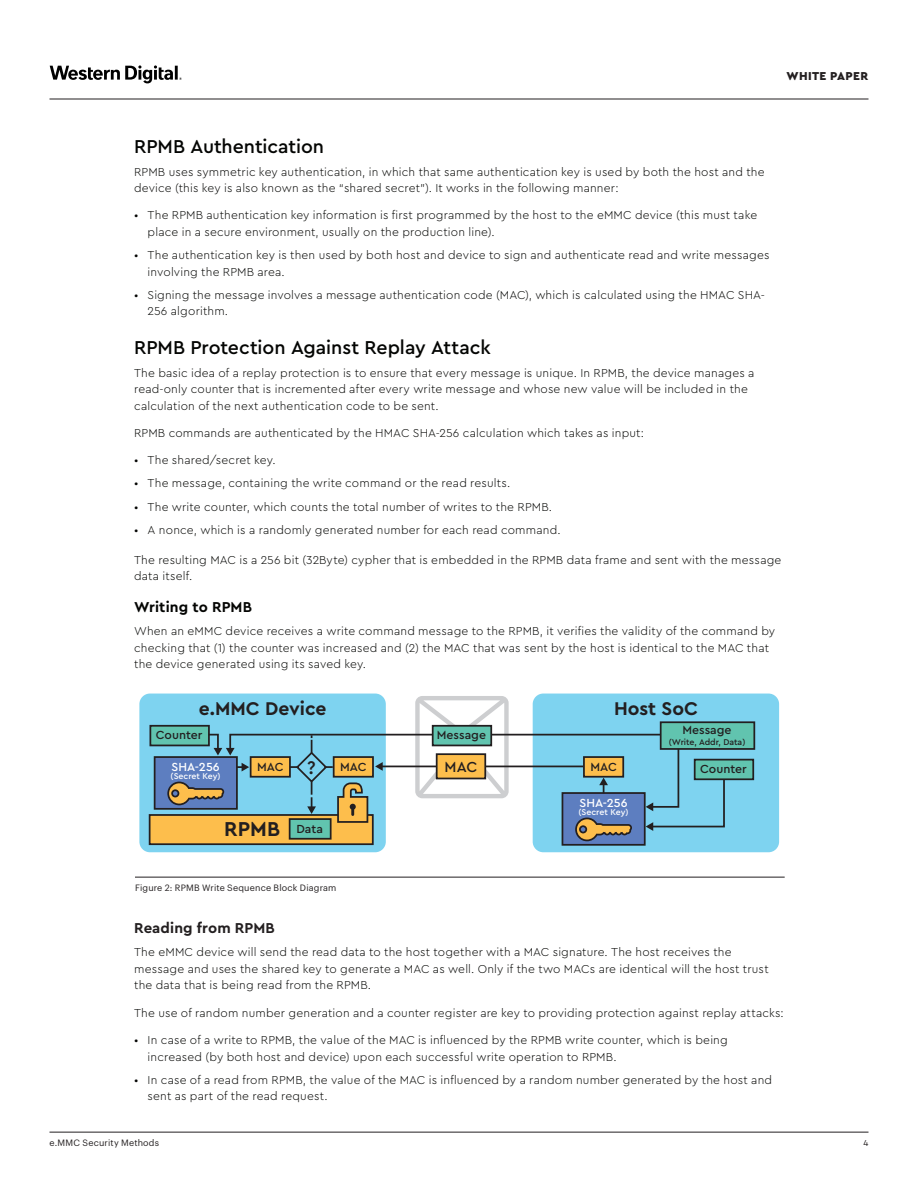
<style>
.page{position:relative;width:918px;height:1188px;background:#fff}
.page>*{position:absolute;margin:0;border:0;box-sizing:border-box;transform-origin:0 0}
.t1{font:700 21px "Cera PRO";color:#231f20}
.SUBTITLE{font:500 19.5px "Cera PRO";letter-spacing:-.005em;color:#040503}
.t2{font:700 19.35px "Cera PRO";color:#231f20}
.t3{font:500 19.35px "Cera PRO";color:#231f20}
.t4{font:500 15.15px "Cera PRO";color:#231f20}
.BODY_COPY_BOLD{font:700 15px "Cera PRO";letter-spacing:.01em;color:#231f20}
.BODY_COPY_BOLD-2{font:700 15px "Cera PRO";letter-spacing:.005em;color:#040503}
.t5{font:500 12.3px "Cera PRO";color:#231f20}
.t6{font:500 12.3px "Cera PRO";color:#fff}
.BODY_COPY{font:300 12px/16.5px "Cera PRO";letter-spacing:.015em;color:#040503}
.BODY_COPY_BOLD-3{font:300 12px/16.5px "Cera PRO";letter-spacing:.015em;color:#040503}
.HEADER_TEXT_BLACK{font:900 12px "Cera PRO";letter-spacing:.03em;color:#231f20}
.CAPTION__W_RULE{font:9px "Graphik";letter-spacing:.02em;color:#231f20}
.PAGE_NUMBER{font:9px "Cera PRO";color:#231f20}
.t7{font:500 8.7px "Cera PRO";color:#fff}
.t8{font:500 8.7px "Cera PRO";color:#231f20}
</style>
<div class="page">
<svg style="left:50px;top:65px;width:132px;height:18px"></svg>
<hr style="left:49px;top:99px;width:820px;height:1px;background:#231f20">
<hr style="left:49px;top:1132px;width:820px;height:1px;background:#231f20">
<hr style="left:135px;top:877px;width:650px;height:1px;background:#231f20">
<div style="left:139px;top:694px;width:247px;height:158px;background:#7ed3f0;border-radius:11px"></div>
<div style="left:533px;top:694px;width:246px;height:158px;background:#7ed3f0;border-radius:11px"></div>
<div style="left:155px;top:757px;width:82px;height:52px;background:#5d7ec0"></div>
<div style="left:154px;top:756px;width:84px;height:54px;border:2px solid #231f20"></div>
<div style="left:150px;top:726px;width:59px;height:19px;background:#61c4af"></div>
<div style="left:149px;top:725px;width:61px;height:21px;border:2px solid #231f20"></div>
<div style="left:150px;top:815px;width:223px;height:29px;background:#fdbe4c"></div>
<div style="left:149px;top:814px;width:225px;height:31px;border:2px solid #231f20"></div>
<div style="left:562px;top:793px;width:83px;height:52px;background:#5d7ec0"></div>
<div style="left:562px;top:792px;width:84px;height:54px;border:2px solid #231f20"></div>
<div style="left:661px;top:722px;width:93px;height:27px;background:#61c4af"></div>
<div style="left:660px;top:721px;width:95px;height:29px;border:2px solid #231f20"></div>
<div style="left:695px;top:760px;width:58px;height:19px;background:#61c4af"></div>
<div style="left:694px;top:759px;width:60px;height:21px;border:2px solid #231f20"></div>
<svg style="left:167px;top:696px;width:559px;height:145px"></svg>
<p class="HEADER_TEXT_BLACK" style="left:787px;top:68px;width:83px">WHITE PAPER</p>
<p class="SUBTITLE" style="left:134px;top:134px;width:191px">RPMB Authentication</p>
<p class="BODY_COPY" style="left:134px;top:163px;width:632px">RPMB uses symmetric key authentication, in which that same authentication key is used by both the host and the device (this key is also known as the “shared secret”). It works in the following manner:</p>
<p class="BODY_COPY" style="left:148px;top:207px;width:611px;text-indent:-14px">• The RPMB authentication key information is first programmed by the host to the eMMC device (this must take place in a secure environment, usually on the production line).</p>
<p class="BODY_COPY" style="left:148px;top:246px;width:623px;text-indent:-14px">• The authentication key is then used by both host and device to sign and authenticate read and write messages involving the RPMB area.</p>
<p class="BODY_COPY" style="left:148px;top:286px;width:619px;text-indent:-14px">• Signing the message involves a message authentication code (MAC), which is calculated using the HMAC SHA-<br>256 algorithm.</p>
<p class="SUBTITLE" style="left:134px;top:334px;width:358px">RPMB Protection Against Replay Attack</p>
<p class="BODY_COPY" style="left:134px;top:364px;width:622px">The basic idea of a replay protection is to ensure that every message is unique. In RPMB, the device manages a read-only counter that is incremented after every write message and whose new value will be included in the calculation of the next authentication code to be sent.</p>
<p class="BODY_COPY" style="left:134px;top:424px;width:511px">RPMB commands are authenticated by the HMAC SHA-256 calculation which takes as input:</p>
<p class="BODY_COPY" style="left:134px;top:451px;width:143px">• The shared/secret key.</p>
<p class="BODY_COPY" style="left:134px;top:475px;width:378px">• The message, containing the write command or the read results.</p>
<p class="BODY_COPY" style="left:134px;top:498px;width:420px">• The write counter, which counts the total number of writes to the RPMB.</p>
<p class="BODY_COPY" style="left:134px;top:521px;width:428px">• A nonce, which is a randomly generated number for each read command.</p>
<p class="BODY_COPY" style="left:134px;top:551px;width:649px">The resulting MAC is a 256 bit (32Byte) cypher that is embedded in the RPMB data frame and sent with the message data itself.</p>
<p class="BODY_COPY_BOLD-2" style="left:134px;top:597px;width:119px">Writing to RPMB</p>
<p class="BODY_COPY_BOLD-3" style="left:134px;top:622px;width:643px">When an eMMC device receives a write command message to the RPMB, it verifies the validity of the command by checking that (1) the counter was increased and (2) the MAC that was sent by the host is identical to the MAC that the device generated using its saved key.</p>
<p class="t2" style="left:199px;top:696px;width:129px">e.MMC Device</p>
<p class="t5" style="left:156px;top:727px;width:48px">Counter</p>
<p class="t3" style="left:307px;top:754px;width:10px">?</p>
<p class="t5" style="left:340px;top:759px;width:28px">MAC</p>
<p class="t5" style="left:590px;top:759px;width:28px">MAC</p>
<p class="t2" style="left:614px;top:696px;width:85px">Host SoC</p>
<p class="t5" style="left:437px;top:727px;width:51px">Message</p>
<p class="t5" style="left:682px;top:722px;width:51px">Message</p>
<p class="t8" style="left:669px;top:736px;width:78px">(Write, Addr, Data)</p>
<p class="t4" style="left:445px;top:756px;width:34px">MAC</p>
<p class="t5" style="left:700px;top:761px;width:48px">Counter</p>
<p class="t6" style="left:172px;top:758px;width:50px">SHA-256</p>
<p class="t7" style="left:171px;top:771px;width:52px">(Secret Key)</p>
<p class="t5" style="left:257px;top:759px;width:28px">MAC</p>
<p class="t1" style="left:224px;top:815px;width:57px">RPMB</p>
<p class="t5" style="left:296px;top:820px;width:28px">Data</p>
<p class="CAPTION__W_RULE" style="left:135px;top:881px;width:203px">Figure 2: RPMB Write Sequence Block Diagram</p>
<p class="t6" style="left:579px;top:794px;width:50px">SHA-256</p>
<p class="t7" style="left:578px;top:807px;width:52px">(Secret Key)</p>
<p class="BODY_COPY_BOLD" style="left:134px;top:918px;width:142px">Reading from RPMB</p>
<p class="BODY_COPY" style="left:134px;top:944px;width:636px">The eMMC device will send the read data to the host together with a MAC signature. The host receives the message and uses the shared key to generate a MAC as well. Only if the two MACs are identical will the host trust the data that is being read from the RPMB.</p>
<p class="BODY_COPY" style="left:134px;top:1004px;width:651px">The use of random number generation and a counter register are key to providing protection against replay attacks:</p>
<p class="BODY_COPY" style="left:148px;top:1031px;width:582px;text-indent:-14px">• In case of a write to RPMB, the value of the MAC is influenced by the RPMB write counter, which is being increased (by both host and device) upon each successful write operation to RPMB.</p>
<p class="BODY_COPY" style="left:148px;top:1071px;width:626px;text-indent:-14px">• In case of a read from RPMB, the value of the MAC is influenced by a random number generated by the host and sent as part of the read request.</p>
<p class="CAPTION__W_RULE" style="left:49px;top:1136px;width:111px">e.MMC Security Methods</p>
<p class="PAGE_NUMBER" style="left:864px;top:1137px;width:6px">4</p>
</div>
